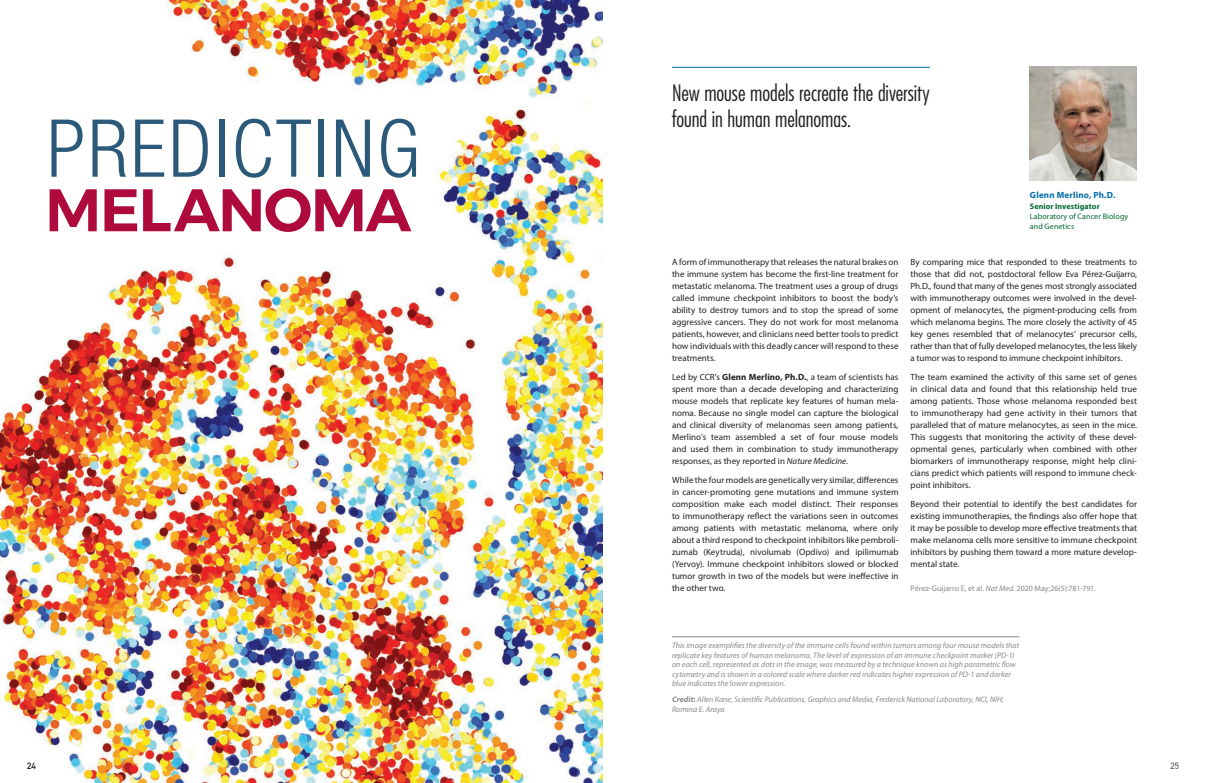
<style>
.page{position:relative;width:1206px;height:783px;background:#fff}
.page>*{position:absolute;margin:0;border:0;box-sizing:border-box;transform-origin:0 0}
.t1{font:300 condensed 80px "Helvetica Neue LT Std";letter-spacing:.035em;color:#2a5979}
.t2{font:600 60px "Montserrat";letter-spacing:-.025em;color:#af0a3d}
.Subtitles_-_Large{font:300 condensed 22px/26.4px "Futura Std";letter-spacing:-.005em;color:#231f20}
._01-BodyText{font:9px/12px "Myriad Pro";color:#231f20;text-align:justify}
.Portrait_Name{font:700 9px "Myriad Pro";letter-spacing:.02em;color:#006ba7}
.PageNumbers{font:700 9px "DIN Alternate";color:#231f20}
.PageNumbers-2{font:700 9px "DIN Alternate";color:#6c6d70}
.Photo_Caption_Text{font:italic 8px/9.6px "Myriad Pro";letter-spacing:.005em;color:#87898c}
._01-BodyText-2{font:8px "Myriad Pro";letter-spacing:.005em;color:#87898c}
.Portrait_Name-2{font:8px/9.6px "Myriad Pro";letter-spacing:.01em;color:#006932}
.Portrait_Name-3{font:700 8px "Myriad Pro";letter-spacing:.015em;color:#006932}
.s1{font-weight:700}
.s2{font-style:italic}
</style>
<div class="page">
<hr style="left:672px;top:67px;width:258px;height:1px;background:#006ba7">
<hr style="left:672px;top:636px;width:347px;height:1px;background:#87898c">
<img style="left:1030px;top:66px;width:107px;height:115px">
<img style="left:0;top:0;width:603px;height:783px">
<p class="t1" style="left:47px;top:103px;width:375px">PREDICTING</p>
<p class="t2" style="left:45px;top:162px;width:368px">MELANOMA</p>
<p class="Subtitles_-_Large" style="left:672px;top:80px;width:259px">New mouse models recreate the diversity found in human melanomas.</p>
<p class="Portrait_Name" style="left:1030px;top:189px;width:87px">Glenn Merlino, Ph.D.</p>
<p class="Portrait_Name-3" style="left:1030px;top:201px;width:71px">Senior Investigator</p>
<p class="Portrait_Name-2" style="left:1030px;top:211px;width:100px">Laboratory of Cancer Biology and Genetics</p>
<p class="_01-BodyText" style="left:672px;top:256px;width:228px">A form of immunotherapy that releases the natural brakes on the immune system has become the first-line treatment for metastatic melanoma. The treatment uses a group of drugs called immune checkpoint inhibitors to boost the body’s ability to destroy tumors and to stop the spread of some aggressive cancers. They do not work for most melanoma patients, however, and clinicians need better tools to predict how individuals with this deadly cancer will respond to these treatments.</p>
<p class="_01-BodyText" style="left:672px;top:371px;width:228px">Led by CCR’s <span class="s1">Glenn Merlino, Ph.D.</span>, a team of scientists has spent more than a decade developing and characterizing mouse models that replicate key features of human mela&shy;noma. Because no single model can capture the biological and clinical diversity of melanomas seen among patients, Merlino’s team assembled a set of four mouse models and used them in combination to study immunotherapy responses, as they reported in <span class="s2">Nature Medicine</span>.</p>
<p class="_01-BodyText" style="left:672px;top:474px;width:228px">While the four models are genetically very similar, differences in cancer-promoting gene mutations and immune system composition make each model distinct. Their responses to immunotherapy reflect the variations seen in outcomes among patients with metastatic melanoma, where only about a third respond to checkpoint inhibitors like pembroli&shy;zumab (Keytruda), nivolumab (Opdivo) and ipilimumab (Yervoy). Immune checkpoint inhibitors slowed or blocked tumor growth in two of the models but were ineffective in the other two.</p>
<p class="_01-BodyText" style="left:911px;top:256px;width:228px">By comparing mice that responded to these treatments to those that did not, postdoctoral fellow Eva Pérez-Guijarro, Ph.D., found that many of the genes most strongly associated with immunotherapy outcomes were involved in the devel&shy;opment of melanocytes, the pigment-producing cells from which melanoma begins. The more closely the activity of 45 key genes resembled that of melanocytes’ precursor cells, rather than that of fully developed melanocytes, the less likely a tumor was to respond to immune checkpoint inhibitors.</p>
<p class="_01-BodyText" style="left:911px;top:371px;width:228px">The team examined the activity of this same set of genes in clinical data and found that this relationship held true among patients. Those whose melanoma responded best to immunotherapy had gene activity in their tumors that paralleled that of mature melanocytes, as seen in the mice.<br>This suggests that monitoring the activity of these devel&shy;opmental genes, particularly when combined with other biomarkers of immunotherapy response, might help clini&shy;cians predict which patients will respond to immune check&shy;point inhibitors.</p>
<p class="_01-BodyText" style="left:911px;top:498px;width:228px">Beyond their potential to identify the best candidates for existing immunotherapies, the findings also offer hope that it may be possible to develop more effective treatments that make melanoma cells more sensitive to immune checkpoint inhibitors by pushing them toward a more mature develop&shy;mental state.</p>
<p class="_01-BodyText-2" style="left:910px;top:584px;width:187px">Pérez-Guijarro E, et al. <span class="s2">Nat Med</span>. 2020 May;26(5):781-791.</p>
<p class="Photo_Caption_Text" style="left:672px;top:640px;width:349px">This image exemplifies the diversity of the immune cells found within tumors among four mouse models that replicate key features of human melanoma. The level of expression of an immune checkpoint marker (PD-1) on each cell, represented as dots in the image, was measured by a technique known as high parametric flow cytometry and is shown in a colored scale where darker red indicates higher expression of PD-1 and darker blue indicates the lower expression.</p>
<p class="Photo_Caption_Text" style="left:672px;top:694px;width:333px"><span class="s1">Credit:</span> Allen Kane, Scientific Publications, Graphics and Media, Frederick National Laboratory, NCI, NIH;<br>Romina E. Araya</p>
<p class="PageNumbers" style="left:27px;top:759px;width:10px">24</p>
<p class="PageNumbers-2" style="left:1170px;top:759px;width:10px">25</p>
</div>
